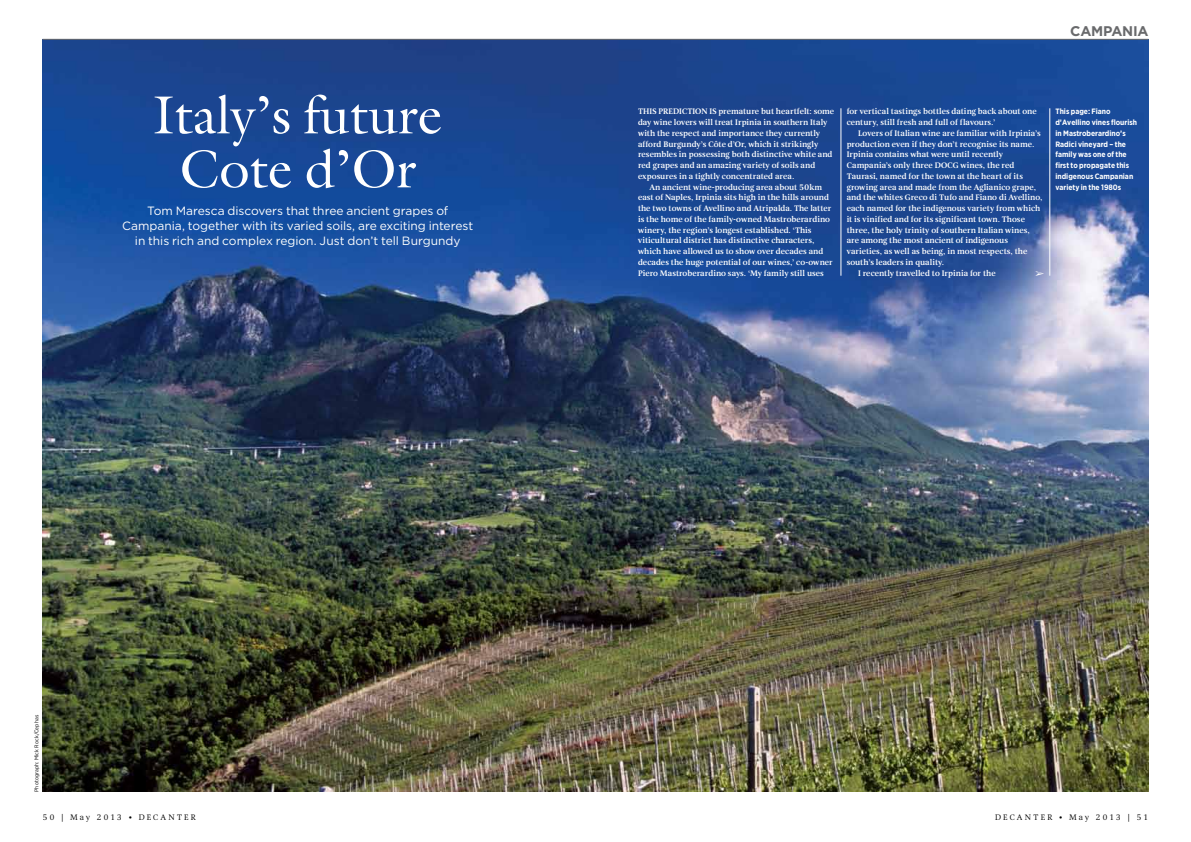
<style>
.page{position:relative;width:1191px;height:842px;background:#fff}
.page>*{position:absolute;margin:0;border:0;box-sizing:border-box;transform-origin:0 0}
.t1{font:54px/54px "Galliard";color:#fff;text-align:center}
.t2{font:700 14px "Gotham";letter-spacing:-.02em;color:#696a6c}
.t3{font:12px/15px "Gotham";letter-spacing:-.005em;color:#fff;text-align:center}
.t4{font:500 8px/10.8px "Alinea Serif";letter-spacing:.005em;color:#fff}
.t5{font:8px "Alinea Serif Normal";letter-spacing:.25em;color:#000}
.t6{font:700 7.8px/10.7px "Gotham Narrow";color:#fff}
.t7{font:5.5px "Gotham Narrow";letter-spacing:.025em;color:#000}
</style>
<div class="page">
<img style="left:43px;top:40px;width:1105px;height:752px">
<hr style="left:43px;top:39px;width:1105px;height:1px;background:#696a6c">
<hr style="left:840px;top:108px;width:1px;height:168px;background:#fff">
<hr style="left:1049px;top:108px;width:1px;height:168px;background:#fff">
<svg style="left:1035px;top:271px;width:9px;height:5px"></svg>
<h1 class="t1" style="left:153px;top:87px;width:291px">Italy’s future<br>Cote d’Or</h1>
<h3 class="t3" style="left:122px;top:203px;width:352px">Tom Maresca discovers that three ancient grapes of<br>Campania, together with its varied soils, are exciting interest in this rich and complex region. Just don’t tell Burgundy</h3>
<h2 class="t2" style="left:1070px;top:23px;width:80px">CAMPANIA</h2>
<p class="t4" style="left:638px;top:106px;width:198px">This prediction is premature but heartfelt: some day wine lovers will treat Irpinia in southern Italy with the respect and importance they currently afford Burgundy’s Côte d’Or, which it strikingly resembles in possessing both distinctive white and red grapes and an amazing variety of soils and exposures in a tightly concentrated area.</p>
<p class="t4" style="left:638px;top:182px;width:196px;text-indent:11px">An ancient wine-producing area about 50km east of Naples, Irpinia sits high in the hills around the two towns of Avellino and Atripalda. The latter is the home of the family-owned Mastroberardino winery, the region’s longest established. ‘This viticultural district has distinctive characters, which have allowed us to show over decades and decades the huge potential of our wines,’ co-owner Piero Mastroberardino says. ‘My family still uses</p>
<p class="t4" style="left:846px;top:106px;width:192px">for vertical tastings bottles dating back about one century, still fresh and full of flavours.’</p>
<p class="t4" style="left:846px;top:128px;width:196px;text-indent:11px">Lovers of Italian wine are familiar with Irpinia’s production even if they don’t recognise its name.<br>Irpinia contains what were until recently Campania’s only three DOC</p>
<p class="t4" style="left:952px;top:160px;width:63px">G wines, the red</p>
<p class="t4" style="left:846px;top:171px;width:178px">Taurasi, named for the town at the heart of its</p>
<p class="t4" style="left:846px;top:182px;width:191px">growing area and made from the Aglianico grape,</p>
<p class="t4" style="left:846px;top:192px;width:197px">and the whites Greco di Tufo and Fiano di Avellino,</p>
<p class="t4" style="left:846px;top:203px;width:195px">each named for the indigenous variety from which</p>
<p class="t4" style="left:846px;top:214px;width:180px">it is vinified and for its significant town. Those</p>
<p class="t4" style="left:846px;top:225px;width:185px">three, the holy trinity of southern Italian wines,</p>
<p class="t4" style="left:846px;top:235px;width:163px">are among the most ancient of indigenous</p>
<p class="t4" style="left:846px;top:246px;width:182px">varieties, as well as being, in most respects, the</p>
<p class="t4" style="left:846px;top:257px;width:99px">south’s leaders in quality.</p>
<p class="t4" style="left:858px;top:268px;width:139px">I recently travelled to Irpinia for the</p>
<p class="t6" style="left:1055px;top:106px;width:83px">This page: Fiano d’Avellino vines flourish in Mastroberardino’s<br>Radici vineyard – the family was one of the first to propagate this indigenous Campanian variety in the 1980s</p>
<p class="t7" style="left:33px;top:792px;width:78px;rotate:-90deg">Photograph: Mick Rock/Cephas</p>
<p class="t5" style="left:43px;top:812px;width:155px">50 | May 2013 • DECANTER</p>
<p class="t5" style="left:995px;top:812px;width:155px">DECANTER • May 2013 | 51</p>
</div>
